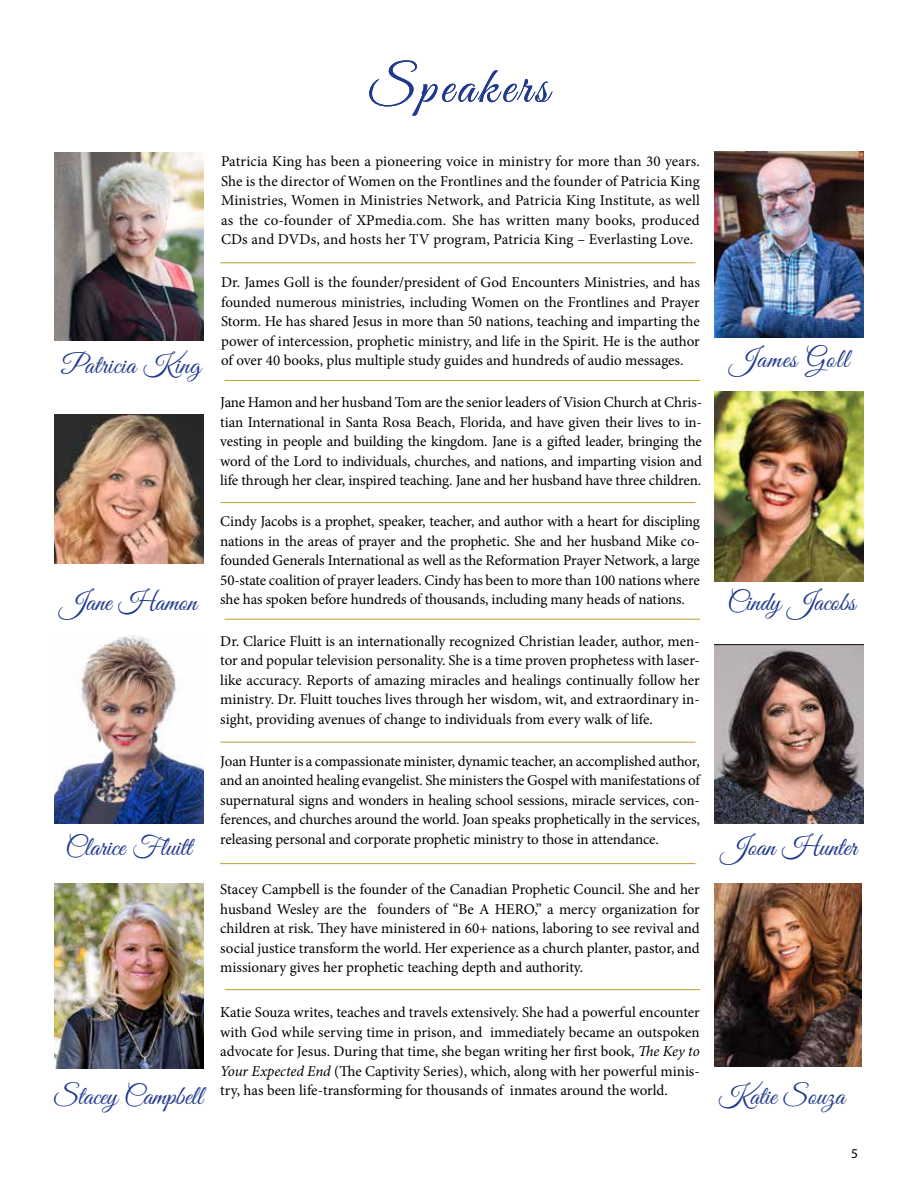
<style>
.page{position:relative;width:918px;height:1188px;background:#fff}
.page>*{position:absolute;margin:0;border:0;box-sizing:border-box;transform-origin:0 0}
.t1{font:51px "Great Vibes";letter-spacing:.08em;color:#25408f}
.t2{font:27px "Great Vibes";color:#1e398d}
.t3{font:27px "Great Vibes";letter-spacing:.02em;color:#1e398d}
.t4{font:27px "Great Vibes";letter-spacing:.04em;color:#1e398d}
.t5{font:15px/19.5px "Minion Pro";letter-spacing:-.005em;color:#000;text-align:justify}
.t6{font:13.5px "Myriad Pro";color:#000}
.s1{font-style:italic}
</style>
<div class="page">
<img style="left:54px;top:153px;width:149px;height:187px">
<img style="left:54px;top:883px;width:149px;height:186px">
<img style="left:715px;top:152px;width:149px;height:186px">
<hr style="left:220px;top:262px;width:476px;height:1px;background:#bc9e32">
<hr style="left:225px;top:380px;width:475px;height:1px;background:#bc9e32">
<hr style="left:220px;top:502px;width:476px;height:1px;background:#bc9e32">
<hr style="left:225px;top:619px;width:475px;height:1px;background:#bc9e32">
<hr style="left:220px;top:742px;width:476px;height:1px;background:#bc9e32">
<hr style="left:220px;top:863px;width:476px;height:1px;background:#bc9e32">
<hr style="left:225px;top:989px;width:475px;height:1px;background:#bc9e32">
<img style="left:54px;top:414px;width:149px;height:149px">
<img style="left:715px;top:645px;width:149px;height:179px">
<img style="left:715px;top:883px;width:147px;height:183px">
<img style="left:715px;top:392px;width:149px;height:189px">
<img style="left:54px;top:635px;width:149px;height:188px">
<h1 class="t1" style="left:369px;top:58px;width:181px">Speakers</h1>
<p class="t5" style="left:221px;top:152px;width:480px">Patricia King has been a pioneering voice in ministry for more than 30 years.<br>She is the director of Women on the Frontlines and the founder of Patricia King Ministries, Women in Ministries Network, and Patricia King Institute, as well as the co-founder of XPmedia.com. She has written many books, produced CDs and DVDs, and hosts her TV program, Patricia King – Everlasting Love.</p>
<p class="t5" style="left:221px;top:273px;width:480px">Dr. James Goll is the founder/president of God Encounters Ministries, and has founded numerous ministries, including Women on the Frontlines and Prayer Storm. He has shared Jesus in more than 50 nations, teaching and imparting the power of intercession, prophetic ministry, and life in the Spirit. He is the author of over 40 books, plus multiple study guides and hundreds of audio messages.</p>
<h2 class="t3" style="left:62px;top:350px;width:140px">Patricia King</h2>
<h2 class="t4" style="left:730px;top:345px;width:120px">James Goll</h2>
<p class="t5" style="left:220px;top:393px;width:483px">Jane Hamon and her husband Tom are the senior leaders of Vision Church at Chris&shy;tian International in Santa Rosa Beach, Florida, and have given their lives to in&shy;vesting in people and building the kingdom. Jane is a gifted leader, bringing the word of the Lord to individuals, churches, and nations, and imparting vision and life through her clear, inspired teaching. Jane and her husband have three children.</p>
<p class="t5" style="left:220px;top:512px;width:481px">Cindy Jacobs is a prophet, speaker, teacher, and author with a heart for discipling nations in the areas of prayer and the prophetic. She and her husband Mike co&shy;founded Generals International as well as the Reformation Prayer Network, a large 50-state coalition of prayer leaders. Cindy has been to more than 100 nations where she has spoken before hundreds of thousands, including many heads of nations.</p>
<h2 class="t2" style="left:60px;top:588px;width:138px">Jane Hamon</h2>
<h2 class="t2" style="left:727px;top:588px;width:130px">Cindy Jacobs</h2>
<p class="t5" style="left:220px;top:631px;width:481px">Dr. Clarice Fluitt is an internationally recognized Christian leader, author, men&shy;tor and popular television personality. She is a time proven prophetess with laser&shy;like accuracy. Reports of amazing miracles and healings continually follow her ministry. Dr. Fluitt touches lives through her wisdom, wit, and extraordinary in&shy;sight, providing avenues of change to individuals from every walk of life.</p>
<p class="t5" style="left:220px;top:751px;width:481px">Joan Hunter is a compassionate minister, dynamic teacher, an accomplished author, and an anointed healing evangelist. She ministers the Gospel with manifestations of supernatural signs and wonders in healing school sessions, miracle services, con&shy;ferences, and churches around the world. Joan speaks prophetically in the services, releasing personal and corporate prophetic ministry to those in attendance.</p>
<h2 class="t2" style="left:66px;top:832px;width:127px">Clarice Fluitt</h2>
<h2 class="t2" style="left:722px;top:832px;width:137px">Joan Hunter</h2>
<p class="t5" style="left:220px;top:880px;width:481px">Stacey Campbell is the founder of the Canadian Prophetic Council. She and her husband Wesley are the founders of “Be A HERO,” a mercy organization for children at risk. They have ministered in 60+ nations, laboring to see revival and social justice transform the world. Her experience as a church planter, pastor, and missionary gives her prophetic teaching depth and authority.</p>
<p class="t5" style="left:220px;top:1003px;width:481px">Katie Souza writes, teaches and travels extensively. She had a powerful encounter with God while serving time in prison, and immediately became an outspoken advocate for Jesus. During that time, she began writing her first book, <span class="s1">The Key to Your Expected End</span> (The Captivity Series), which, along with her powerful minis&shy;try, has been life-transforming for thousands of inmates around the world.</p>
<h2 class="t2" style="left:54px;top:1081px;width:151px">Stacey Campbell</h2>
<h2 class="t2" style="left:719px;top:1081px;width:127px">Katie Souza</h2>
<p class="t6" style="left:851px;top:1145px;width:8px">5</p>
</div>
